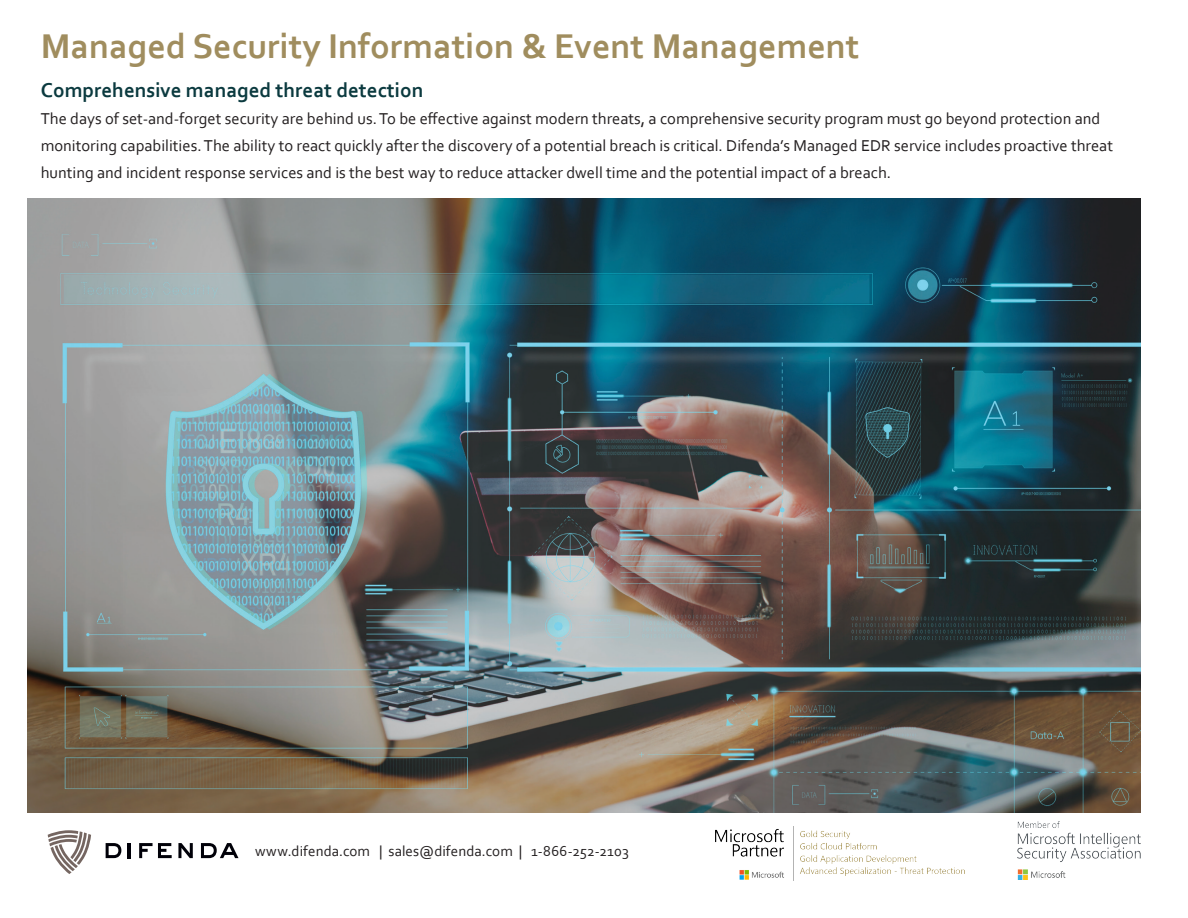
<style>
.page{position:relative;width:1188px;height:918px;background:#fff}
.page>*{position:absolute;margin:0;border:0;box-sizing:border-box;transform-origin:0 0}
.t1{font:700 36px "Corbel";color:#a08d5e}
.t2{font:700 21px "Corbel";color:#0b3a3f}
.t3{font:16.5px/27px "Corbel";color:#231f20}
.t4{font:15px "Corbel";letter-spacing:.005em;color:#231f20}
</style>
<div class="page">
<img style="left:27px;top:199px;width:1113px;height:613px">
<img style="left:716px;top:827px;width:249px;height:54px">
<img style="left:1017px;top:822px;width:123px;height:57px">
<svg style="left:48px;top:830px;width:43px;height:44px"></svg>
<svg style="left:106px;top:843px;width:15px;height:15px"></svg>
<hr style="left:128px;top:843px;width:3px;height:15px;background:#000008">
<svg style="left:139px;top:843px;width:33px;height:15px"></svg>
<svg style="left:178px;top:843px;width:15px;height:15px"></svg>
<svg style="left:201px;top:843px;width:38px;height:15px"></svg>
<p class="t1" style="left:41px;top:24px;width:820px">Managed Security Information &amp; Event Management</p>
<p class="t2" style="left:41px;top:77px;width:384px">Comprehensive managed threat detection</p>
<p class="t3" style="left:41px;top:105px;width:1074px">The days of set-and-forget security are behind us. To be effective against modern threats, a comprehensive security program must go beyond protection and monitoring capabilities. The ability to react quickly after the discovery of a potential breach is critical. Difenda’s Managed EDR service includes proactive threat hunting and incident response services and is the best way to reduce attacker dwell time and the potential impact of a breach.</p>
<p class="t4" style="left:255px;top:842px;width:375px">www.difenda.com | sales@difenda.com | 1-866-252-2103</p>
</div>
